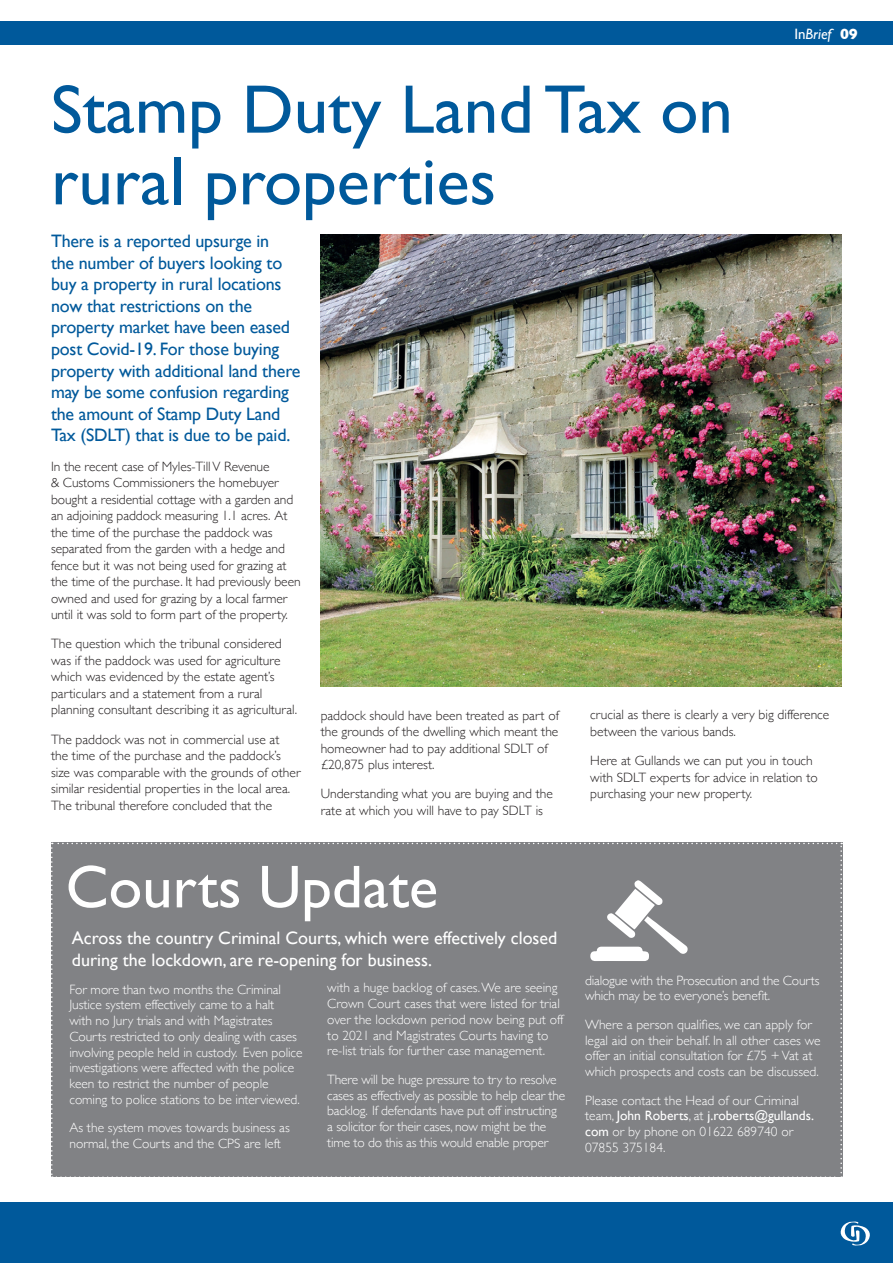
<style>
.page{position:relative;width:893px;height:1263px;background:#fff}
.page>*{position:absolute;margin:0;border:0;box-sizing:border-box;transform-origin:0 0}
.t1{font:69px/71.6px "Gill Sans";color:#00599b}
.t2{font:60.75px "Gill Sans";color:#fff}
.t3{font:18px/21.6px "Gill Sans";letter-spacing:-.01em;color:#00599b}
.t4{font:18px/21.6px "Gill Sans";color:#fff}
.t5{font:italic 15px "Gill Sans";color:#fff}
.t6{font:300 13.5px/16.5px "Gill Sans";color:#231f20}
.t7{font:300 13.5px/15.8px "Gill Sans";letter-spacing:-.005em;color:#fff}
.s1{font-style:normal}
.s2{font-weight:700;font-style:normal}
.s3{font-weight:400}
</style>
<div class="page">
<div style="left:0;top:1202px;width:893px;height:61px;background:#00599b"></div>
<div style="left:0;top:22px;width:893px;height:23px;background:#00599b"></div>
<svg style="left:840px;top:1221px;width:30px;height:25px"></svg>
<img style="left:321px;top:235px;width:521px;height:452px">
<div style="left:51px;top:843px;width:791px;height:334px;background:#818285"></div>
<p class="t5" style="left:794px;top:25px;width:65px"><span class="s1">In</span>Brief <span class="s2">09</span></p>
<p class="t1" style="left:51px;top:73px;width:683px">Stamp Duty Land Tax on rural properties</p>
<p class="t3" style="left:51px;top:230px;width:251px">There is a reported upsurge in<br>the number of buyers looking to buy a property in rural locations now that restrictions on the property market have been eased post Covid-19. For those buying property with additional land there may be some confusion regarding the amount of Stamp Duty Land<br>Tax (SDLT) that is due to be paid.</p>
<p class="t6" style="left:51px;top:457px;width:251px">In the recent case of Myles-Till V Revenue<br>&amp; Customs Commissioners the homebuyer bought a residential cottage with a garden and an adjoining paddock measuring 1.1 acres. At the time of the purchase the paddock was separated from the garden with a hedge and fence but it was not being used for grazing at the time of the purchase. It had previously been owned and used for grazing by a local farmer until it was sold to form part of the property.</p>
<p class="t6" style="left:51px;top:635px;width:248px">The question which the tribunal considered was if the paddock was used for agriculture which was evidenced by the estate agent’s particulars and a statement from a rural planning consultant describing it as agricultural.</p>
<p class="t6" style="left:51px;top:730px;width:251px">The paddock was not in commercial use at<br>the time of the purchase and the paddock’s size was comparable with the grounds of other similar residential properties in the local area.<br>The tribunal therefore concluded that the</p>
<p class="t6" style="left:590px;top:706px;width:241px">crucial as there is clearly a very big difference between the various bands.</p>
<p class="t6" style="left:590px;top:752px;width:229px">Here at Gullands we can put you in touch with SDLT experts for advice in relation to purchasing your new property.</p>
<p class="t6" style="left:321px;top:706px;width:240px">paddock should have been treated as part of the grounds of the dwelling which meant the homeowner had to pay additional SDLT of £20,875 plus interest.</p>
<p class="t6" style="left:321px;top:785px;width:234px">Understanding what you are buying and the rate at which you will have to pay SDLT is</p>
<p class="t2" style="left:66px;top:851px;width:374px">Courts Update</p>
<p class="t4" style="left:72px;top:927px;width:487px">Across the country Criminal Courts, which were effectively closed during the lockdown, are re-opening for business.</p>
<p class="t7" style="left:69px;top:981px;width:235px">For more than two months the Criminal Justice system effectively came to a halt<br>with no Jury trials and with Magistrates Courts restricted to only dealing with cases involving people held in custody. Even police investigations were affected with the police keen to restrict the number of people coming to police stations to be interviewed.</p>
<p class="t7" style="left:69px;top:1119px;width:222px">As the system moves towards business as normal, the Courts and the CPS are left</p>
<p class="t7" style="left:327px;top:979px;width:238px">with a huge backlog of cases. We are seeing Crown Court cases that were listed for trial over the lockdown period now being put off to 2021 and Magistrates Courts having to re-list trials for further case management.</p>
<p class="t7" style="left:327px;top:1071px;width:240px">There will be huge pressure to try to resolve cases as effectively as possible to help clear the backlog. If defendants have put off instructing a solicitor for their cases, now might be the time to do this as this would enable proper</p>
<p class="t7" style="left:585px;top:972px;width:236px">dialogue with the Prosecution and the Courts which may be to everyone’s benefit.</p>
<p class="t7" style="left:585px;top:1016px;width:237px">Where a person qualifies, we can apply for legal aid on their behalf. In all other cases we offer an initial consultation for £75 + Vat at which prospects and costs can be discussed.</p>
<p class="t7" style="left:585px;top:1092px;width:230px">Please contact the Head of our Criminal team, <span class="s3">John Roberts</span>, at <span class="s3">j.roberts@gullands. com</span> or by phone on 01622 689740 or<br>07855 375184.</p>
</div>
